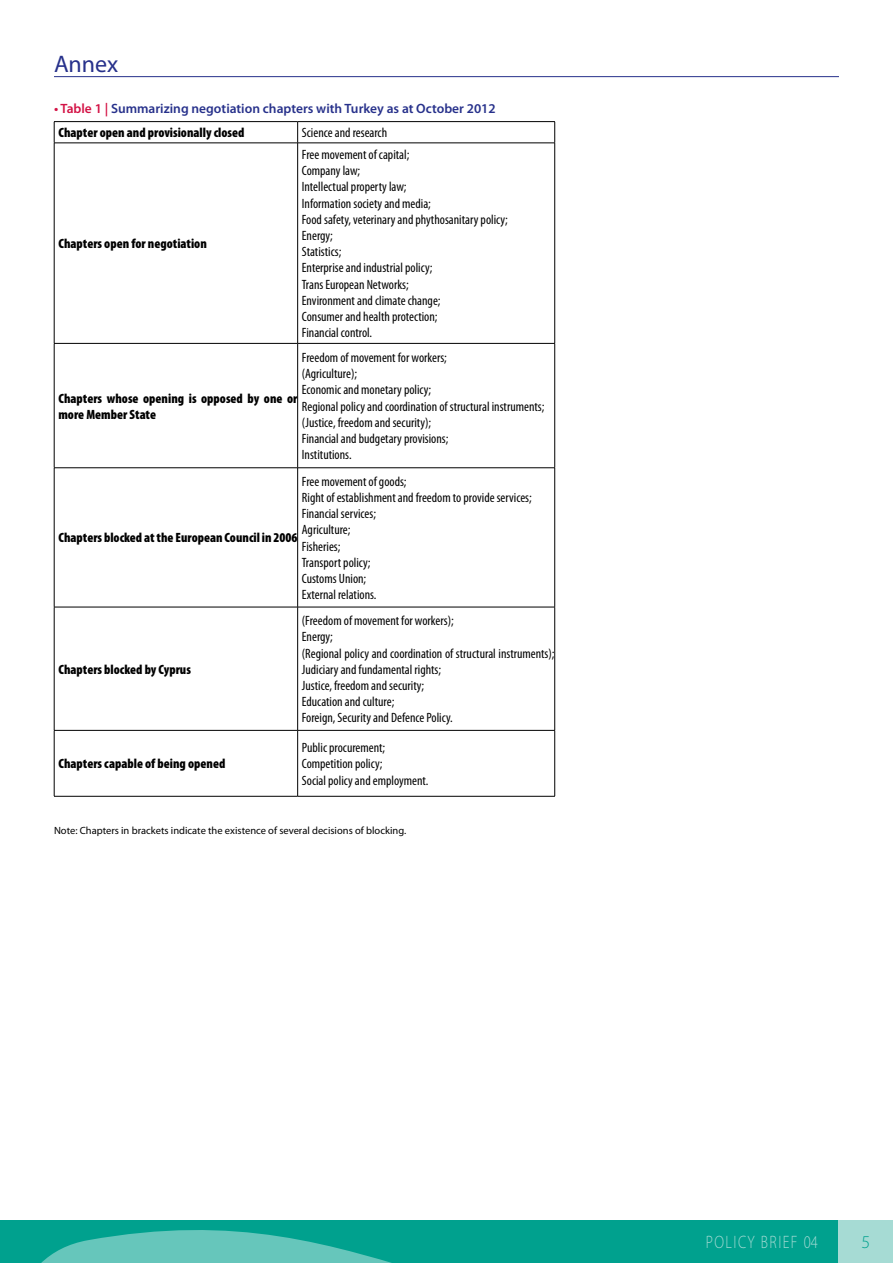
<style>
.page{position:relative;width:893px;height:1263px;background:#fff}
.page>*{position:absolute;margin:0;border:0;box-sizing:border-box;transform-origin:0 0}
.t1{font:24px "Myriad Pro";color:#27318b}
.t2{font:300 18px "Myriad Pro";letter-spacing:.1em;color:#a6dbd4;scale:.8 1}
.t3{font:300 18px "Myriad Pro";color:#00a18e}
.t4{font:condensed 13.5px/16.2px "Myriad Pro";color:#000}
.t5{font:900 condensed 13.5px/16.2px "Myriad Pro";color:#000}
.t6{font:600 13.5px/24.5px "Myriad Pro";color:#27318b}
.t7{font:10.5px "Myriad Pro";color:#000}
.s1{color:#d31245}
.s2{font-weight:900;font-stretch:condensed;color:#000}
</style>
<div class="page">
<svg style="left:0;top:1220px;width:839px;height:43px;background:#16a998"></svg>
<div style="left:839px;top:1220px;width:54px;height:43px;background:#a6dbd4"></div>
<hr style="left:54px;top:76px;width:785px;height:1px;background:#27318b">
<svg style="left:55px;top:122px;width:499px;height:674px"></svg>
<svg style="left:297px;top:122px;width:1px;height:21px"></svg>
<svg style="left:554px;top:122px;width:1px;height:21px"></svg>
<hr style="left:54px;top:143px;width:1px;height:200px;background:#000">
<hr style="left:297px;top:143px;width:1px;height:200px;background:#000">
<hr style="left:554px;top:143px;width:1px;height:200px;background:#000">
<hr style="left:54px;top:343px;width:244px;height:1px;background:#000">
<hr style="left:54px;top:344px;width:1px;height:124px;background:#000">
<hr style="left:298px;top:343px;width:257px;height:1px;background:#000">
<hr style="left:297px;top:344px;width:1px;height:124px;background:#000">
<hr style="left:554px;top:344px;width:1px;height:124px;background:#000">
<hr style="left:54px;top:467px;width:244px;height:1px;background:#000">
<hr style="left:54px;top:468px;width:1px;height:139px;background:#000">
<hr style="left:298px;top:467px;width:257px;height:1px;background:#000">
<hr style="left:297px;top:468px;width:1px;height:139px;background:#000">
<hr style="left:554px;top:468px;width:1px;height:139px;background:#000">
<hr style="left:54px;top:607px;width:244px;height:1px;background:#000">
<hr style="left:54px;top:607px;width:1px;height:123px;background:#000">
<hr style="left:298px;top:607px;width:257px;height:1px;background:#000">
<hr style="left:297px;top:607px;width:1px;height:123px;background:#000">
<hr style="left:554px;top:607px;width:1px;height:123px;background:#000">
<hr style="left:54px;top:730px;width:244px;height:1px;background:#000">
<hr style="left:54px;top:730px;width:1px;height:66px;background:#000">
<hr style="left:298px;top:730px;width:257px;height:1px;background:#000">
<hr style="left:297px;top:730px;width:1px;height:66px;background:#000">
<hr style="left:554px;top:730px;width:1px;height:66px;background:#000">
<hr style="left:54px;top:796px;width:244px;height:1px;background:#000">
<hr style="left:298px;top:796px;width:257px;height:1px;background:#000">
<hr style="left:54px;top:121px;width:244px;height:1px;background:#000">
<hr style="left:298px;top:121px;width:257px;height:1px;background:#000">
<hr style="left:54px;top:143px;width:244px;height:1px;background:#000">
<hr style="left:298px;top:143px;width:257px;height:1px;background:#000">
<svg style="left:54px;top:122px;width:1px;height:21px"></svg>
<h1 class="t1" style="left:54px;top:49px;width:66px">Annex</h1>
<p class="t6" style="left:58px;top:96px;width:439px;text-indent:-4px"><span class="s1">• Table 1 |</span> Summarizing negotiation chapters with Turkey as at October 2012<br><span class="s2">Chapter open and provisionally closed</span></p>
<p class="t4" style="left:302px;top:125px;width:87px">Science and research</p>
<p class="t5" style="left:58px;top:235px;width:150px">Chapters open for negotiation</p>
<p class="t4" style="left:302px;top:146px;width:207px">Free movement of capital;<br>Company law;<br>Intellectual property law;<br>Information society and media;<br>Food safety, veterinary and phythosanitary policy;<br>Energy;<br>Statistics;<br>Enterprise and industrial policy;<br>Trans European Networks;<br>Environment and climate change;<br>Consumer and health protection;<br>Financial control.</p>
<p class="t4" style="left:302px;top:349px;width:244px">Freedom of movement for workers;<br>(Agriculture);<br>Economic and monetary policy;<br>Regional policy and coordination of structural instruments; (Justice, freedom and security);<br>Financial and budgetary provisions;<br>Institutions.</p>
<p class="t5" style="left:58px;top:390px;width:241px">Chapters whose opening is opposed by one or more Member State</p>
<p class="t4" style="left:302px;top:473px;width:231px">Free movement of goods;<br>Right of establishment and freedom to provide services;<br>Financial services;<br>Agriculture;<br>Fisheries;<br>Transport policy;<br>Customs Union;<br>External relations.</p>
<p class="t5" style="left:58px;top:529px;width:240px">Chapters blocked at the European Council in 2006</p>
<p class="t5" style="left:58px;top:661px;width:134px">Chapters blocked by Cyprus</p>
<p class="t4" style="left:302px;top:612px;width:254px">(Freedom of movement for workers);<br>Energy;<br>(Regional policy and coordination of structural instruments); Judiciary and fundamental rights;<br>Justice, freedom and security;<br>Education and culture;<br>Foreign, Security and Defence Policy.</p>
<p class="t4" style="left:302px;top:739px;width:128px">Public procurement;<br>Competition policy;<br>Social policy and employment.</p>
<p class="t7" style="left:54px;top:824px;width:354px">Note: Chapters in brackets indicate the existence of several decisions of blocking.</p>
<p class="t5" style="left:58px;top:755px;width:168px">Chapters capable of being opened</p>
<h2 class="t2" style="left:706px;top:1231px;width:141px">POLICY BRIEF 04</h2>
<h2 class="t3" style="left:862px;top:1231px;width:10px">5</h2>
</div>
